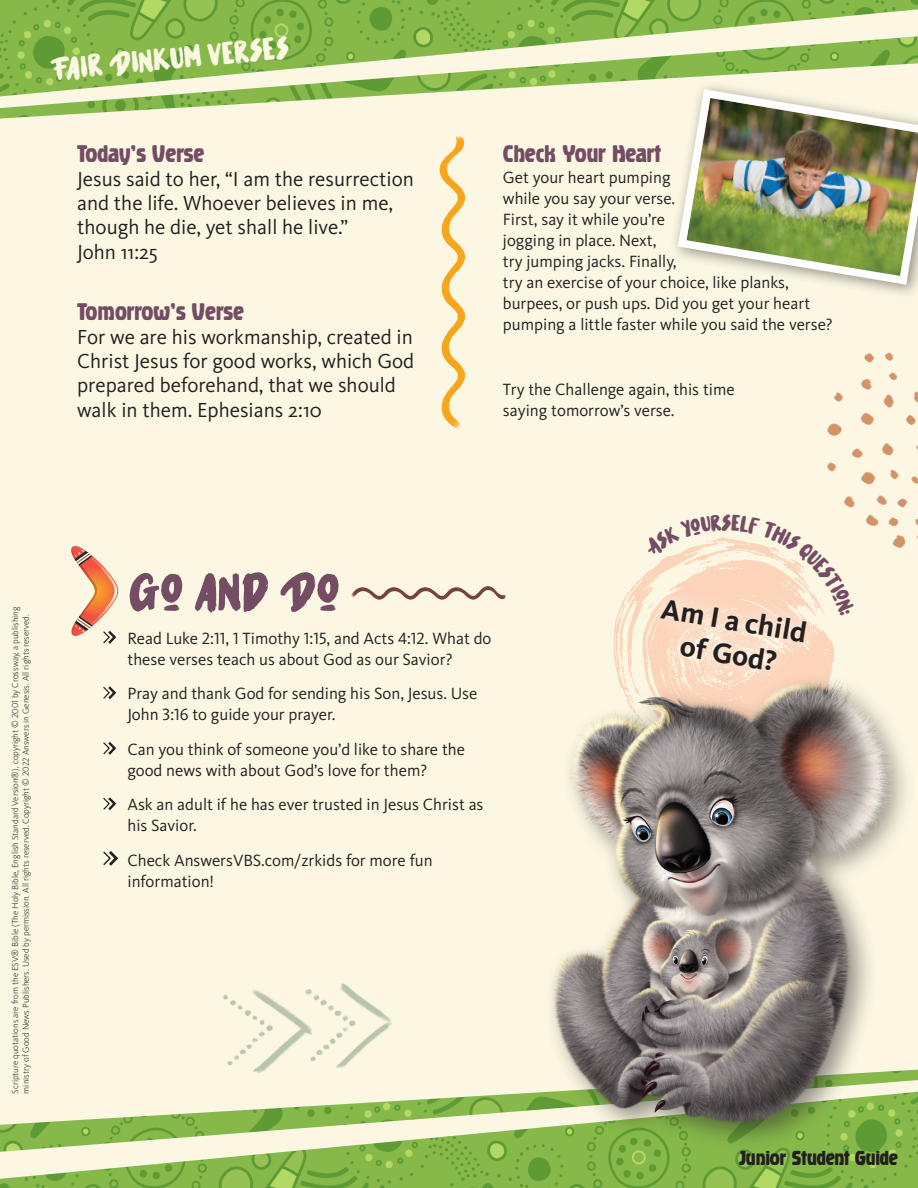
<style>
.page{position:relative;width:918px;height:1188px;background:#fbf7e3}
.page>*{position:absolute;margin:0;border:0;box-sizing:border-box;transform-origin:0 0}
.t1{font:51.6px "Hot Sauce";color:#744c63}
.t2{font:31.5px "Hot Sauce";color:#fbf7e3}
.t3{font:700 29.25px/33.9px "Kievit OT";color:#231f20;text-align:center}
.t4{font:24px "Company MWT Regular";color:#744c63}
.t5{font:21px/24.2px "Kievit OT";color:#231f20}
.t6{font:20.25px "Company MWT Regular";color:#231f20}
.t7{font:16.8px/21px "Kievit OT";color:#231f20}
.t8{font:300 9px/10.8px "Kievit OT";color:#231f20}
</style>
<div class="page">
<img style="left:827px;top:352px;width:91px;height:196px">
<img style="left:223px;top:983px;width:169px;height:87px">
<svg style="left:615px;top:585px;width:20px;height:40px"></svg>
<svg style="left:71px;top:546px;width:47px;height:98px"></svg>
<svg style="left:103px;top:686px;width:14px;height:13px"></svg>
<svg style="left:103px;top:742px;width:14px;height:13px"></svg>
<svg style="left:103px;top:797px;width:14px;height:13px"></svg>
<svg style="left:103px;top:851px;width:15px;height:15px"></svg>
<img style="left:351px;top:586px;width:155px;height:14px">
<img style="left:0;top:0;width:918px;height:119px">
<img style="left:0;top:1070px;width:430px;height:118px">
<img style="left:430px;top:625px;width:488px;height:563px">
<div style="left:669px;top:80px;width:249px;height:220px;background:#fbf7e3"></div>
<img style="left:675px;top:86px;width:243px;height:203px">
<img style="left:423px;top:105px;width:62px;height:324px">
<svg style="left:635px;top:514px;width:220px;height:183px"></svg>
<h2 class="t2" style="left:49px;top:52px;width:241px;rotate:-5deg">FAIR DINKUM VERSES</h2>
<h3 class="t4" style="left:77px;top:138px;width:129px">Today’s Verse</h3>
<p class="t5" style="left:77px;top:167px;width:338px">Jesus said to her, “I am the resurrection and the life. Whoever believes in me, though he die, yet shall he live.”<br>John 11:25</p>
<h3 class="t4" style="left:77px;top:296px;width:168px">Tomorrow’s Verse</h3>
<p class="t5" style="left:77px;top:325px;width:339px">For we are his workmanship, created in Christ Jesus for good works, which God prepared beforehand, that we should walk in them. Ephesians 2:10</p>
<h3 class="t4" style="left:503px;top:138px;width:160px">Check Your Heart</h3>
<p class="t7" style="left:503px;top:167px;width:331px">Get your heart pumping<br>while you say your verse.<br>First, say it while you’re<br>jogging in place. Next,<br>try jumping jacks. Finally,<br>try an exercise of your choice, like planks, burpees, or push ups. Did you get your heart pumping a little faster while you said the verse?</p>
<p class="t7" style="left:503px;top:379px;width:233px">Try the Challenge again, this time saying tomorrow’s verse.</p>
<p class="t8" style="left:10px;top:1094px;width:489px;rotate:-90deg">Scripture quotations are from the ESV® Bible (The Holy Bible, English Standard Version®), copyright © 2001 by Crossway, a publishing ministry of Good News Publishers. Used by permission. All rights reserved. Copyright © 2022 Answers in Genesis. All rights reserved.</p>
<h1 class="t1" style="left:129px;top:564px;width:212px">GO AND DO</h1>
<p class="t7" style="left:127px;top:628px;width:365px">Read Luke 2:11, 1 Timothy 1:15, and Acts 4:12. What do these verses teach us about God as our Savior?</p>
<p class="t7" style="left:127px;top:683px;width:352px">Pray and thank God for sending his Son, Jesus. Use<br>John 3:16 to guide your prayer.</p>
<p class="t7" style="left:127px;top:739px;width:339px">Can you think of someone you’d like to share the good news with about God’s love for them?</p>
<p class="t7" style="left:127px;top:794px;width:358px">Ask an adult if he has ever trusted in Jesus Christ as his Savior.</p>
<p class="t7" style="left:127px;top:850px;width:307px">Check AnswersVBS.com/zrkids for more fun information!</p>
<h3 class="t3" style="left:665px;top:591px;width:149px;rotate:10deg">Am I a child of God?</h3>
<p class="t6" style="left:738px;top:1145px;width:161px">Junior Student Guide</p>
</div>
